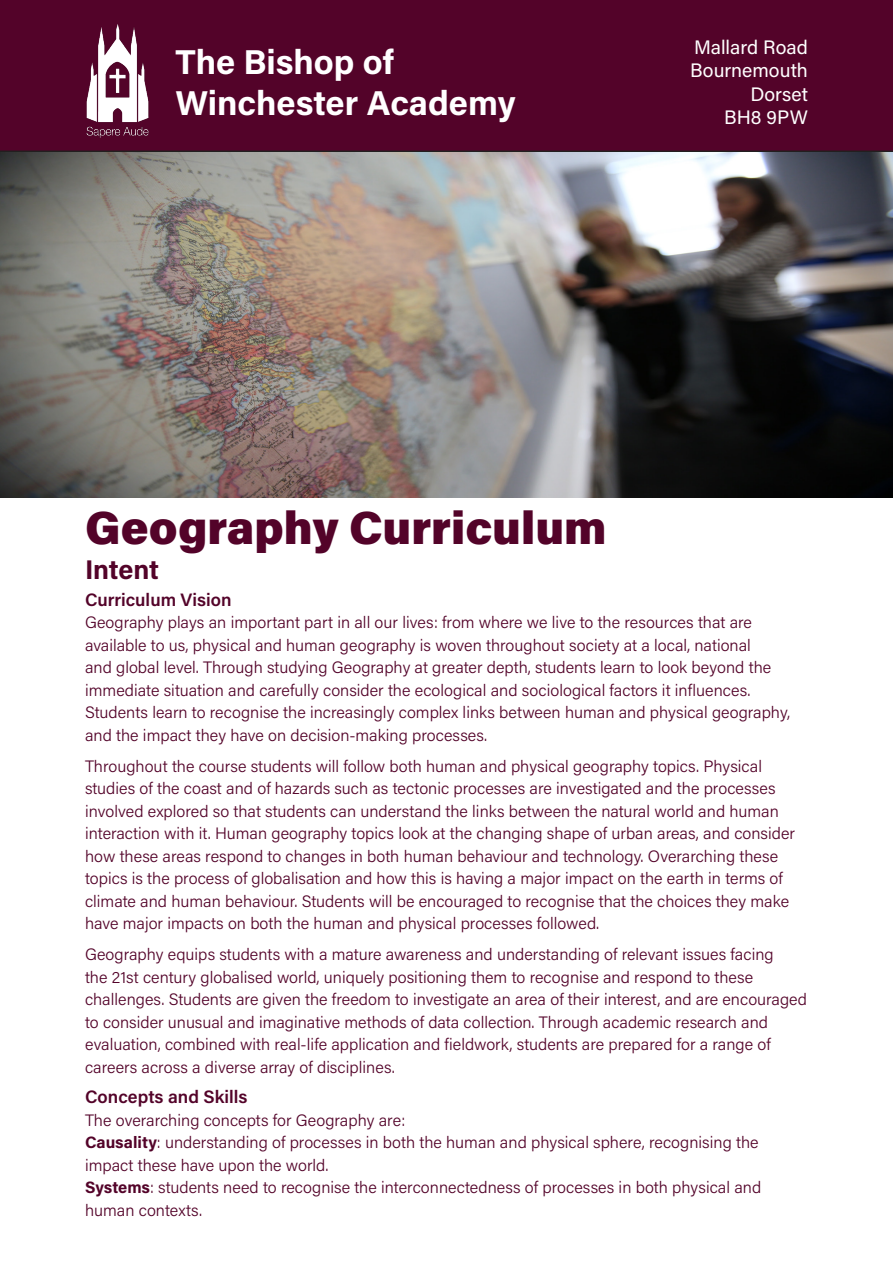
<style>
.page{position:relative;width:893px;height:1263px;background:#fff}
.page>*{position:absolute;margin:0;border:0;box-sizing:border-box;transform-origin:0 0}
.t1{font:46.5px "Acumin Variable Concept";letter-spacing:.09em;color:#530329}
.t2{font:34.5px "Acumin Variable Concept";letter-spacing:.05em;color:#fff}
.t3{font:27px "Acumin Variable Concept";letter-spacing:.05em;color:#530329}
.t4{font:19.5px "Acumin Variable Concept";letter-spacing:.02em;color:#fff}
.t5{font:18px "Acumin Variable Concept";letter-spacing:.04em;color:#530329}
.t6{font:16.5px/22.5px "Acumin Variable Concept";letter-spacing:.01em;color:#530329}
</style>
<div class="page">
<div style="left:0;top:0;width:893px;height:152px;background:#530329"></div>
<img style="left:0;top:152px;width:893px;height:345px">
<img style="left:60px;top:21px;width:115px;height:122px">
<p class="t2" style="left:175px;top:38px;width:218px">The Bishop of</p>
<p class="t2" style="left:175px;top:80px;width:340px">Winchester Academy</p>
<p class="t4" style="left:694px;top:34px;width:115px">Mallard Road</p>
<p class="t4" style="left:690px;top:57px;width:119px">Bournemouth</p>
<p class="t4" style="left:750px;top:81px;width:58px">Dorset</p>
<p class="t4" style="left:724px;top:104px;width:85px">BH8 9PW</p>
<p class="t1" style="left:85px;top:495px;width:519px">Geography Curriculum</p>
<p class="t3" style="left:85px;top:551px;width:73px">Intent</p>
<p class="t5" style="left:85px;top:587px;width:147px">Curriculum Vision</p>
<p class="t6" style="left:85px;top:610px;width:706px">Geography plays an important part in all our lives: from where we live to the resources that are available to us, physical and human geography is woven throughout society at a local, national<br>and global level. Through studying Geography at greater depth, students learn to look beyond the immediate situation and carefully consider the ecological and sociological factors it influences.<br>Students learn to recognise the increasingly complex links between human and physical geography, and the impact they have on decision-making processes.</p>
<p class="t6" style="left:85px;top:754px;width:711px">Throughout the course students will follow both human and physical geography topics. Physical studies of the coast and of hazards such as tectonic processes are investigated and the processes involved explored so that students can understand the links between the natural world and human interaction with it. Human geography topics look at the changing shape of urban areas, and consider how these areas respond to changes in both human behaviour and technology. Overarching these topics is the process of globalisation and how this is having a major impact on the earth in terms of climate and human behaviour. Students will be encouraged to recognise that the choices they make have major impacts on both the human and physical processes followed.</p>
<p class="t6" style="left:85px;top:942px;width:723px">Geography equips students with a mature awareness and understanding of relevant issues facing<br>the 21st century globalised world, uniquely positioning them to recognise and respond to these challenges. Students are given the freedom to investigate an area of their interest, and are encouraged to consider unusual and imaginative methods of data collection. Through academic research and evaluation, combined with real-life application and fieldwork, students are prepared for a range of careers across a diverse array of disciplines.</p>
<p class="t5" style="left:85px;top:1085px;width:163px">Concepts and Skills</p>
<p class="t6" style="left:85px;top:1108px;width:322px">The overarching concepts for Geography are:</p>
<p class="t6" style="left:85px;top:1131px;width:675px">Causality: understanding of processes in both the human and physical sphere, recognising the impact these have upon the world.</p>
<p class="t6" style="left:85px;top:1176px;width:678px">Systems: students need to recognise the interconnectedness of processes in both physical and human contexts.</p>
</div>
